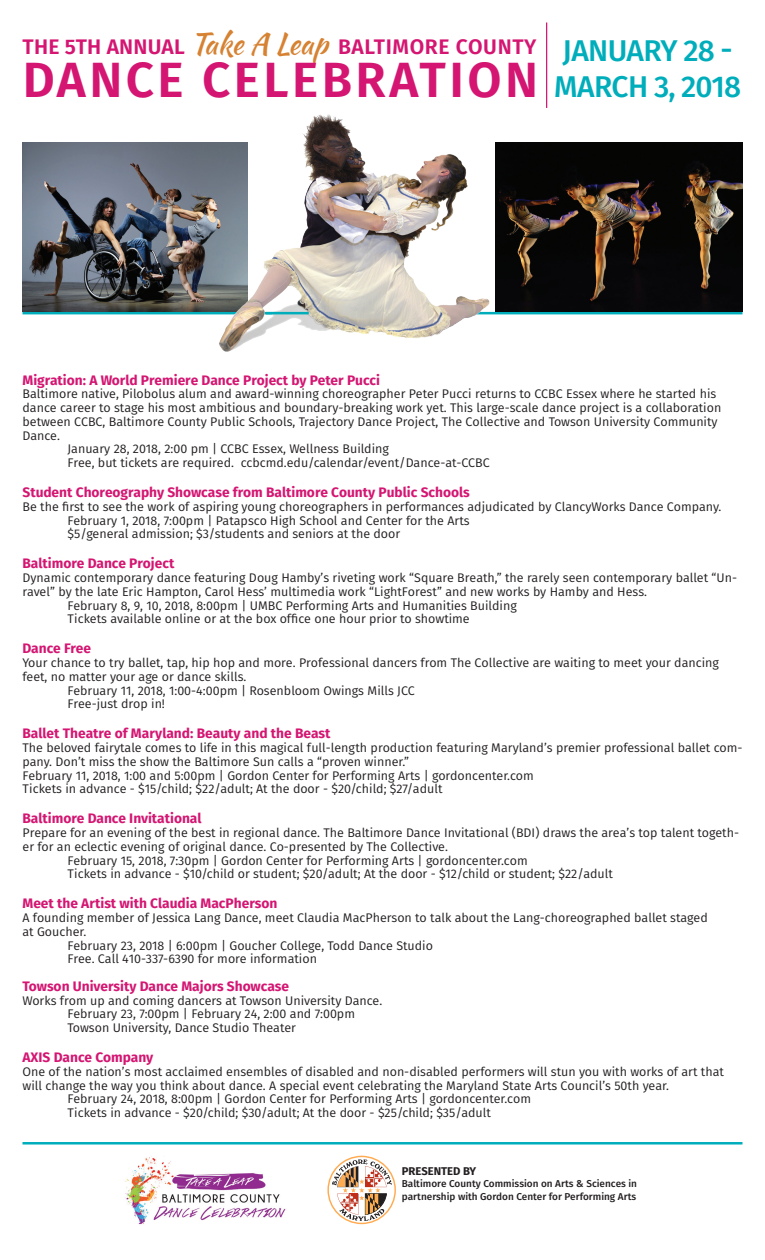
<style>
.page{position:relative;width:765px;height:1260px;background:#fff}
.page>*{position:absolute;margin:0;border:0;box-sizing:border-box;transform-origin:0 0}
.Head_1{font:600 49.5px "Fira Sans";letter-spacing:.07em;color:#d41672}
.t1{font:500 30px/36.2px "Fira Sans";letter-spacing:-.025em;color:#00adbb}
.Head_1-2{font:600 21.12px "Fira Sans";letter-spacing:.01em;color:#d41672}
.t2{font:14.38px/19.1px "Trajan Pro";letter-spacing:.05em;color:#231f20}
.Head{font:700 13.75px "Fira Sans";color:#d41672}
.Body{font:700 13.75px "Fira Sans";color:#d41672}
.Body-2{font:12.5px/13.8px "Fira Sans";color:#231f20}
.Head-2{font:700 11.25px "Fira Sans";color:#231f20}
.Head-3{font:500 10px/12.5px "Fira Sans";color:#231f20}
.s1{font-family:"Kaushan Script";font-weight:400;font-size:29.38px;color:#d68232}
</style>
<div class="page">
<hr style="left:22px;top:312px;width:720px;height:2px;background:#00adbb">
<img style="left:22px;top:143px;width:177px;height:169px">
<img style="left:199px;top:114px;width:307px;height:238px">
<img style="left:495px;top:143px;width:247px;height:169px">
<hr style="left:546px;top:22px;width:1px;height:86px;background:#d41672">
<svg style="left:327px;top:1156px;width:69px;height:68px"></svg>
<img style="left:125px;top:1156px;width:161px;height:69px">
<hr style="left:266px;top:312px;width:43px;height:2px;background:#00adbb">
<hr style="left:22px;top:1142px;width:720px;height:3px;background:#00adbb">
<p class="Head_1-2" style="left:23px;top:32px;width:515px">THE 5TH ANNUAL <span class="s1">Take A Leap</span> BALTIMORE COUNTY</p>
<p class="Head_1" style="left:23px;top:45px;width:517px">DANCE CELEBRATION</p>
<p class="t1" style="left:554px;top:33px;width:189px">JANUARY 28 -<br>MARCH 3, 2018</p>
<p class="Head" style="left:22px;top:370px;width:359px">Migration: A World Premiere Dance Project by Peter Pucci</p>
<p class="Body-2" style="left:22px;top:387px;width:700px">Baltimore native, Pilobolus alum and award-winning choreographer Peter Pucci returns to CCBC Essex where he started his dance career to stage his most ambitious and boundary-breaking work yet. This large-scale dance project is a collaboration between CCBC, Baltimore County Public Schools, Trajectory Dance Project, The Collective and Towson University Community Dance.</p>
<p class="Body-2" style="left:68px;top:442px;width:323px">January 28, 2018, 2:00 pm | CCBC Essex, Wellness Building</p>
<p class="Body-2" style="left:68px;top:456px;width:424px">Free, but tickets are required. ccbcmd.edu/calendar/event/Dance-at-CCBC</p>
<p class="Head" style="left:22px;top:483px;width:449px">Student Choreography Showcase from Baltimore County Public Schools</p>
<p class="Body-2" style="left:22px;top:500px;width:700px">Be the first to see the work of aspiring young choreographers in performances adjudicated by ClancyWorks Dance Company.</p>
<p class="Body-2" style="left:68px;top:513px;width:404px">February 1, 2018, 7:00pm | Patapsco High School and Center for the Arts</p>
<p class="Body-2" style="left:68px;top:527px;width:334px">$5/general admission; $3/students and seniors at the door</p>
<p class="Head" style="left:22px;top:554px;width:153px">Baltimore Dance Project</p>
<p class="Body-2" style="left:22px;top:571px;width:716px">Dynamic contemporary dance featuring Doug Hamby’s riveting work “Square Breath,” the rarely seen contemporary ballet “Un&shy;ravel” by the late Eric Hampton, Carol Hess’ multimedia work “LightForest” and new works by Hamby and Hess.</p>
<p class="Body-2" style="left:68px;top:598px;width:451px">February 8, 9, 10, 2018, 8:00pm | UMBC Performing Arts and Humanities Building</p>
<p class="Body-2" style="left:68px;top:612px;width:404px">Tickets available online or at the box office one hour prior to showtime</p>
<p class="Head" style="left:22px;top:639px;width:70px">Dance Free</p>
<p class="Body-2" style="left:22px;top:656px;width:698px">Your chance to try ballet, tap, hip hop and more. Professional dancers from The Collective are waiting to meet your dancing feet, no matter your age or dance skills.</p>
<p class="Body-2" style="left:68px;top:683px;width:349px">February 11, 2018, 1:00-4:00pm | Rosenbloom Owings Mills JCC</p>
<p class="Body-2" style="left:68px;top:697px;width:99px">Free-just drop in!</p>
<p class="Head" style="left:22px;top:724px;width:310px">Ballet Theatre of Maryland: Beauty and the Beast</p>
<p class="Body-2" style="left:22px;top:741px;width:721px">The beloved fairytale comes to life in this magical full-length production featuring Maryland’s premier professional ballet com&shy;pany. Don’t miss the show the Baltimore Sun calls a “proven winner.”</p>
<p class="Body-2" style="left:22px;top:768px;width:513px">February 11, 2018, 1:00 and 5:00pm | Gordon Center for Performing Arts | gordoncenter.com</p>
<p class="Body-2" style="left:22px;top:782px;width:422px">Tickets in advance - $15/child; $22/adult; At the door - $20/child; $27/adult</p>
<p class="Head" style="left:22px;top:809px;width:181px">Baltimore Dance Invitational</p>
<p class="Body-2" style="left:22px;top:826px;width:718px">Prepare for an evening of the best in regional dance. The Baltimore Dance Invitational (BDI) draws the area’s top talent togeth&shy;er for an eclectic evening of original dance. Co-presented by The Collective.</p>
<p class="Body-2" style="left:68px;top:853px;width:462px">February 15, 2018, 7:30pm | Gordon Center for Performing Arts | gordoncenter.com</p>
<p class="Body-2" style="left:68px;top:867px;width:547px">Tickets in advance - $10/child or student; $20/adult; At the door - $12/child or student; $22/adult</p>
<p class="Head" style="left:22px;top:894px;width:256px">Meet the Artist with Claudia MacPherson</p>
<p class="Body-2" style="left:22px;top:911px;width:687px">A founding member of Jessica Lang Dance, meet Claudia MacPherson to talk about the Lang-choreographed ballet staged at Goucher.</p>
<p class="Body-2" style="left:68px;top:938px;width:367px">February 23, 2018 | 6:00pm | Goucher College, Todd Dance Studio</p>
<p class="Body-2" style="left:68px;top:952px;width:251px">Free. Call 410-337-6390 for more information</p>
<p class="Body" style="left:22px;top:977px;width:268px">Towson University Dance Majors Showcase</p>
<p class="Body-2" style="left:22px;top:993px;width:361px">Works from up and coming dancers at Towson University Dance.</p>
<p class="Body-2" style="left:68px;top:1007px;width:289px">February 23, 7:00pm | February 24, 2:00 and 7:00pm</p>
<p class="Body-2" style="left:68px;top:1021px;width:230px">Towson University, Dance Studio Theater</p>
<p class="Head" style="left:22px;top:1048px;width:132px">AXIS Dance Company</p>
<p class="Body-2" style="left:22px;top:1065px;width:703px">One of the nation’s most acclaimed ensembles of disabled and non-disabled performers will stun you with works of art that will change the way you think about dance. A special event celebrating the Maryland State Arts Council’s 50th year.</p>
<p class="Body-2" style="left:68px;top:1092px;width:465px">February 24, 2018, 8:00pm | Gordon Center for Performing Arts | gordoncenter.com</p>
<p class="Body-2" style="left:68px;top:1106px;width:425px">Tickets in advance - $20/child; $30/adult; At the door - $25/child; $35/adult</p>
<p class="Head-2" style="left:402px;top:1163px;width:76px">PRESENTED BY</p>
<p class="Head-3" style="left:402px;top:1178px;width:237px">Baltimore County Commission on Arts &amp; Sciences in partnership with Gordon Center for Performing Arts</p>
<p class="t2" style="left:423px;top:1170px;width:162px">The Citizens of<br>Baltimore County</p>
</div>
